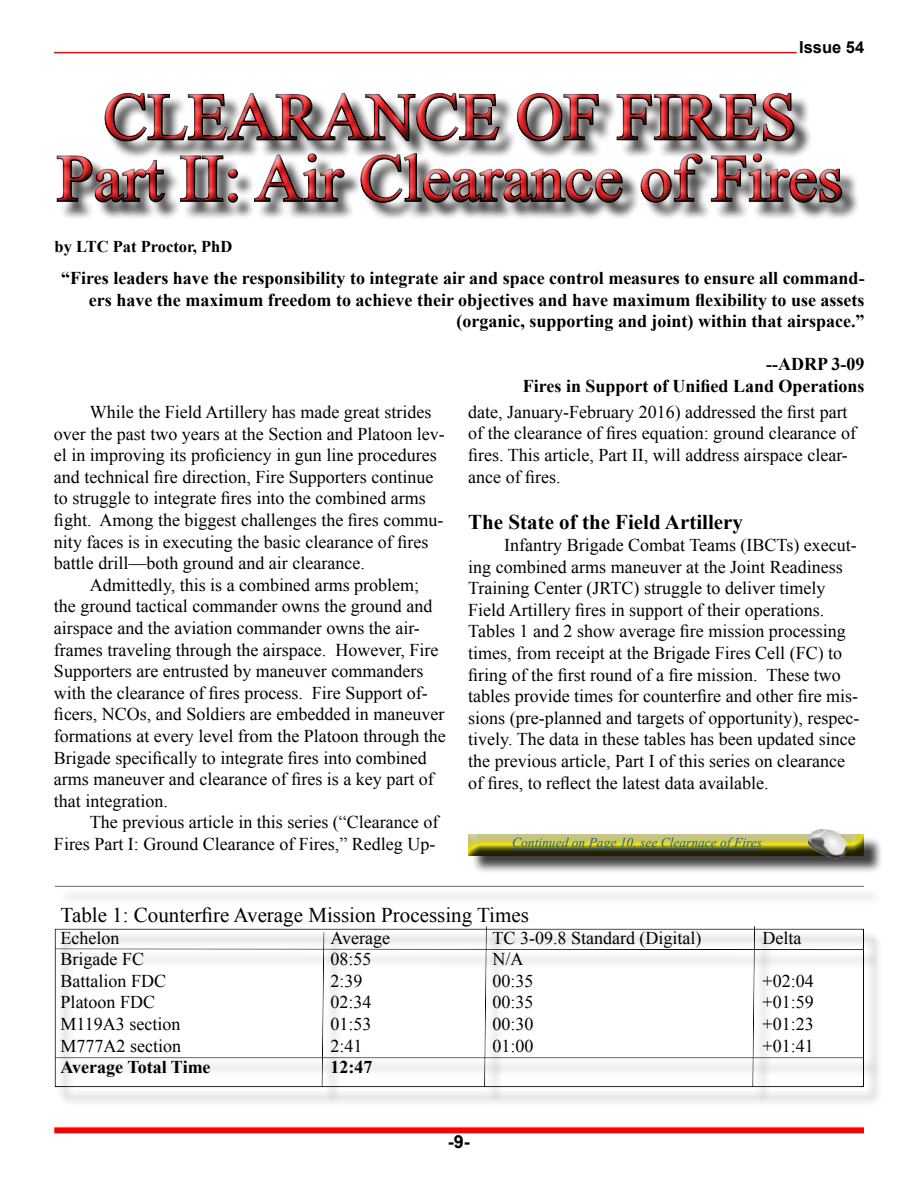
<style>
.page{position:relative;width:918px;height:1188px;background:#fff}
.page>*{position:absolute;margin:0;border:0;box-sizing:border-box;transform-origin:0 0}
.t1{font:66px/61.5px "Times New Roman";color:#ed2124;text-align:center}
.t2{font:21px "Times New Roman";color:#000}
.t3{font:700 21px "Times New Roman";color:#000}
.t4{font:18px/21.6px "Times New Roman";color:#000}
.t5{font:700 18px/21.6px "Times New Roman";color:#000;text-align:right}
.t6{font:700 18px "Arial";color:#000}
.t7{font:700 16.5px "Times New Roman";color:#000}
.t8{font:700 16.5px "Arial";color:#000}
.t9{font:italic 13.5px "Times New Roman";color:#215e9e}
</style>
<div class="page">
<hr style="left:54px;top:52px;width:743px;height:1px;background:#fe0000">
<div style="left:54px;top:1127px;width:810px;height:6px;background:#fc0000"></div>
<div style="left:471px;top:837px;width:412px;height:37px;background:#000;opacity:.75"></div>
<div style="left:467px;top:832px;width:399px;height:20px;background:#fff;opacity:.75"></div>
<div style="left:467px;top:835px;width:399px;height:21px;background:#000;opacity:.75"></div>
<img style="left:808px;top:829px;width:38px;height:29px">
<hr style="left:512px;top:848px;width:250px;height:1px;background:#215e9e">
<div style="left:59px;top:95px;width:801px;height:126px;background:#000;opacity:.75"></div>
<div style="left:48px;top:85px;width:805px;height:129px;background:#000;opacity:.75"></div>
<div style="left:59px;top:888px;width:822px;height:17px;background:#f5f5f5"></div>
<hr style="left:53px;top:883px;width:811px;height:4px;background:#000;opacity:.75">
<div style="left:57px;top:931px;width:826px;height:175px;background:#f4f4f4"></div>
<div style="left:59px;top:951px;width:822px;height:18px;background:#000;opacity:.75"></div>
<div style="left:59px;top:1060px;width:822px;height:17px;background:#000;opacity:.75"></div>
<div style="left:324px;top:936px;width:19px;height:169px;background:#000;opacity:.75"></div>
<div style="left:486px;top:930px;width:19px;height:174px;background:#000;opacity:.75"></div>
<div style="left:755px;top:930px;width:19px;height:174px;background:#000;opacity:.75"></div>
<svg style="left:54px;top:926px;width:810px;height:162px"></svg>
<div style="left:750px;top:924px;width:6px;height:159px;background:#fff;opacity:.75"></div>
<div style="left:750px;top:930px;width:6px;height:158px;background:#000;opacity:.75"></div>
<p class="t8" style="left:799px;top:36px;width:67px">Issue 54</p>
<h1 class="t1" style="left:57px;top:85px;width:788px">CLEARANCE OF FIRES<br>Part II: Air Clearance of Fires</h1>
<p class="t7" style="left:55px;top:235px;width:179px">by LTC Pat Proctor, PhD</p>
<p class="t5" style="left:61px;top:267px;width:805px">“Fires leaders have the responsibility to integrate air and space control measures to ensure all command&shy;ers have the maximum freedom to achieve their objectives and have maximum flexibility to use assets (organic, supporting and joint) within that airspace.”</p>
<p class="t5" style="left:523px;top:353px;width:343px">--ADRP 3-09<br>Fires in Support of Unified Land Operations</p>
<p class="t4" style="left:54px;top:401px;width:392px;text-indent:36px">While the Field Artillery has made great strides over the past two years at the Section and Platoon lev&shy;el in improving its proficiency in gun line procedures and technical fire direction, Fire Supporters continue to struggle to integrate fires into the combined arms fight. Among the biggest challenges the fires commu&shy;nity faces is in executing the basic clearance of fires battle drill—both ground and air clearance.</p>
<p class="t4" style="left:54px;top:574px;width:393px;text-indent:36px">Admittedly, this is a combined arms problem;<br>the ground tactical commander owns the ground and airspace and the aviation commander owns the air&shy;frames traveling through the airspace. However, Fire Supporters are entrusted by maneuver commanders with the clearance of fires process. Fire Support of&shy;ficers, NCOs, and Soldiers are embedded in maneuver formations at every level from the Platoon through the Brigade specifically to integrate fires into combined arms maneuver and clearance of fires is a key part of that integration.</p>
<p class="t4" style="left:54px;top:811px;width:386px;text-align:right">The previous article in this series (“Clearance of<br>Fires Part I: Ground Clearance of Fires,” Redleg Up-</p>
<p class="t4" style="left:468px;top:401px;width:389px">date, January-February 2016) addressed the first part of the clearance of fires equation: ground clearance of fires. This article, Part II, will address airspace clear&shy;ance of fires.</p>
<p class="t3" style="left:468px;top:508px;width:276px">The State of the Field Artillery</p>
<p class="t4" style="left:468px;top:534px;width:393px;text-indent:36px">Infantry Brigade Combat Teams (IBCTs) execut&shy;ing combined arms maneuver at the Joint Readiness Training Center (JRTC) struggle to deliver timely Field Artillery fires in support of their operations.<br>Tables 1 and 2 show average fire mission processing times, from receipt at the Brigade Fires Cell (FC) to firing of the first round of a fire mission. These two tables provide times for counterfire and other fire mis&shy;sions (pre-planned and targets of opportunity), respec&shy;tively. The data in these tables has been updated since the previous article, Part I of this series on clearance of fires, to reflect the latest data available.</p>
<p class="t9" style="left:512px;top:833px;width:251px">Continued on Page 10, see Clearnace of Fires</p>
<p class="t2" style="left:61px;top:901px;width:470px">Table 1: Counterfire Average Mission Processing Times</p>
<p class="t4" style="left:61px;top:927px;width:60px">Echelon</p>
<p class="t4" style="left:331px;top:927px;width:61px">Average</p>
<p class="t4" style="left:493px;top:927px;width:210px">TC 3-09.8 Standard (Digital)</p>
<p class="t4" style="left:763px;top:927px;width:40px">Delta</p>
<p class="t4" style="left:61px;top:948px;width:85px">Brigade FC</p>
<p class="t4" style="left:331px;top:948px;width:43px">08:55</p>
<p class="t4" style="left:493px;top:948px;width:32px">N/A</p>
<p class="t4" style="left:61px;top:970px;width:107px">Battalion FDC</p>
<p class="t4" style="left:331px;top:970px;width:34px">2:39</p>
<p class="t4" style="left:493px;top:970px;width:43px">00:35</p>
<p class="t4" style="left:763px;top:970px;width:53px">+02:04</p>
<p class="t4" style="left:61px;top:991px;width:96px">Platoon FDC</p>
<p class="t4" style="left:331px;top:991px;width:43px">02:34</p>
<p class="t4" style="left:493px;top:991px;width:43px">00:35</p>
<p class="t4" style="left:763px;top:991px;width:53px">+01:59</p>
<p class="t4" style="left:61px;top:1013px;width:121px">M119A3 section</p>
<p class="t4" style="left:331px;top:1013px;width:43px">01:53</p>
<p class="t4" style="left:493px;top:1013px;width:43px">00:30</p>
<p class="t4" style="left:763px;top:1013px;width:53px">+01:23</p>
<p class="t4" style="left:61px;top:1035px;width:122px">M777A2 section</p>
<p class="t4" style="left:331px;top:1035px;width:34px">2:41</p>
<p class="t4" style="left:493px;top:1035px;width:43px">01:00</p>
<p class="t4" style="left:763px;top:1035px;width:53px">+01:41</p>
<p class="t5" style="left:61px;top:1056px;width:152px">Average Total Time</p>
<p class="t5" style="left:331px;top:1056px;width:43px">12:47</p>
<p class="t6" style="left:448px;top:1130px;width:23px">-9-</p>
</div>
